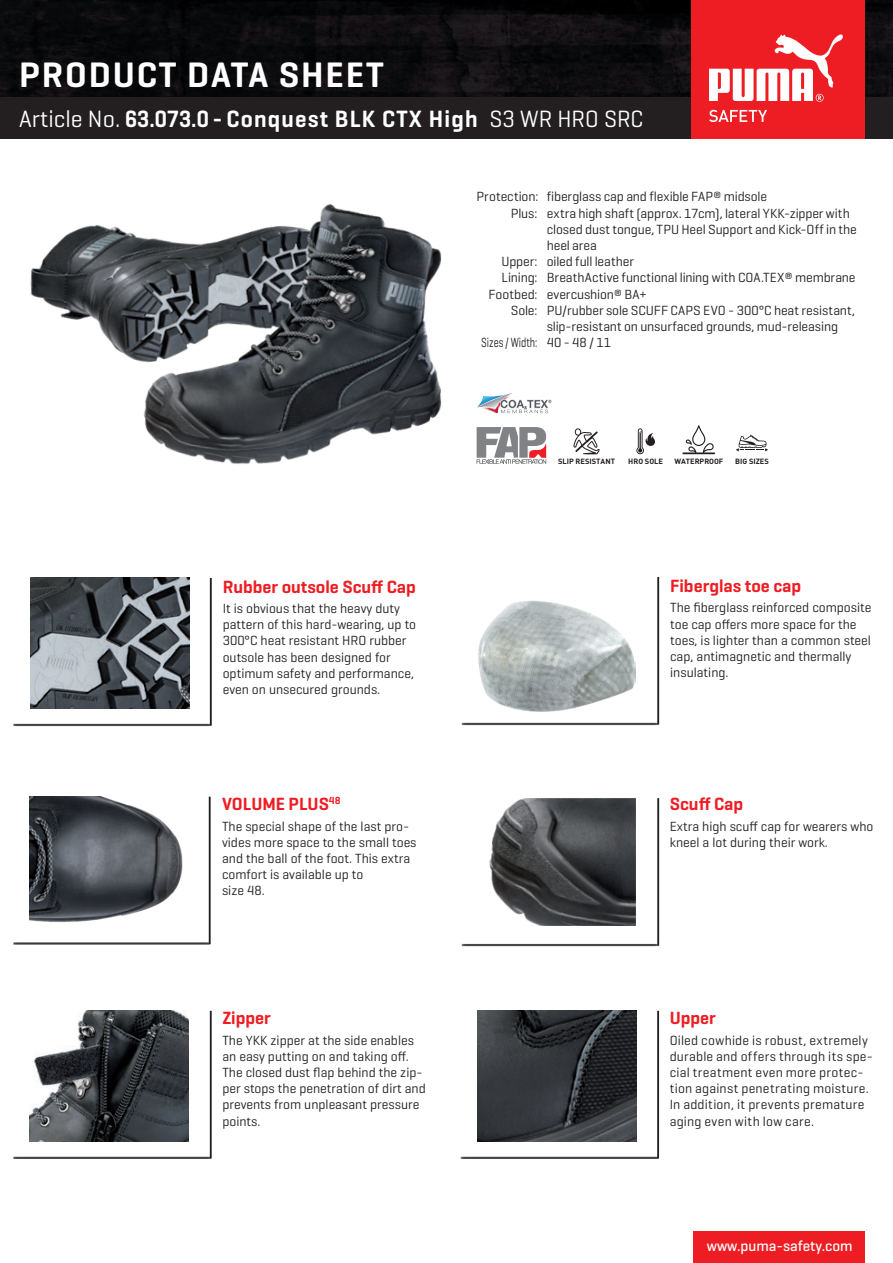
<style>
.page{position:relative;width:893px;height:1263px;background:#fff}
.page>*{position:absolute;margin:0;border:0;box-sizing:border-box;transform-origin:0 0}
.t1{font:600 36px "Geogrotesque";letter-spacing:.05em;color:#fff}
.t2{font:600 24px "Geogrotesque";letter-spacing:.05em;color:#fff;scale:.9 1}
.t3{font:600 18px "Geogrotesque";color:#ee1d23}
.t4{font:500 15px "Geogrotesque";color:#fff}
.t5{font:13.5px/16.2px "Geogrotesque";color:#231f20}
.t6{font:13.5px "Geogrotesque";color:#231f20;scale:.75 1}
.t7{font:700 7.5px "FFDI Nfor PUMA";color:#231f20}
.s1{font-weight:400}
</style>
<div class="page">
<img style="left:0;top:0;width:893px;height:97px">
<hr style="left:13px;top:724px;width:198px;height:2px;background:#231f20">
<hr style="left:210px;top:578px;width:2px;height:147px;background:#231f20">
<img style="left:478px;top:1011px;width:159px;height:130px">
<img style="left:29px;top:1011px;width:159px;height:130px">
<hr style="left:461px;top:1156px;width:198px;height:3px;background:#231f20">
<hr style="left:657px;top:1011px;width:2px;height:147px;background:#231f20">
<hr style="left:462px;top:723px;width:197px;height:2px;background:#231f20">
<hr style="left:657px;top:577px;width:2px;height:147px;background:#231f20">
<div style="left:0;top:97px;width:893px;height:41px;background:#231f20"></div>
<img style="left:30px;top:578px;width:160px;height:131px">
<img style="left:489px;top:800px;width:145px;height:124px">
<div style="left:477px;top:797px;width:160px;height:130px;border:2px solid #fff"></div>
<hr style="left:462px;top:944px;width:197px;height:2px;background:#231f20">
<hr style="left:657px;top:798px;width:2px;height:148px;background:#231f20">
<img style="left:29px;top:797px;width:154px;height:126px">
<hr style="left:13px;top:942px;width:197px;height:3px;background:#231f20">
<hr style="left:209px;top:797px;width:2px;height:147px;background:#231f20">
<hr style="left:13px;top:1156px;width:198px;height:3px;background:#231f20">
<hr style="left:210px;top:1011px;width:2px;height:147px;background:#231f20">
<img style="left:30px;top:204px;width:412px;height:260px">
<div style="left:691px;top:0;width:173px;height:138px;background:#ee1d23"></div>
<div style="left:693px;top:1232px;width:171px;height:31px;background:#ee1d23"></div>
<svg style="left:709px;top:110px;width:58px;height:12px"></svg>
<svg style="left:709px;top:34px;width:134px;height:68px"></svg>
<img style="left:478px;top:600px;width:157px;height:112px">
<svg style="left:682px;top:425px;width:33px;height:29px"></svg>
<svg style="left:636px;top:428px;width:19px;height:26px"></svg>
<svg style="left:477px;top:427px;width:69px;height:37px"></svg>
<svg style="left:573px;top:428px;width:27px;height:26px"></svg>
<svg style="left:477px;top:393px;width:75px;height:20px"></svg>
<svg style="left:736px;top:435px;width:32px;height:16px"></svg>
<h1 class="t1" style="left:19px;top:52px;width:366px">PRODUCT DATA SHEET</h1>
<h2 class="t2" style="left:19px;top:104px;width:695px"><span class="s1">Article No.</span> 63.073.0 - Conquest BLK CTX High <span class="s1">S3 WR HRO SRC</span></h2>
<p class="t5" style="left:477px;top:188px;width:292px">Protection: fiberglass cap and flexible FAP® midsole</p>
<p class="t5" style="left:511px;top:205px;width:341px">Plus: extra high shaft (approx. 17cm), lateral YKK-zipper with</p>
<p class="t5" style="left:547px;top:221px;width:312px">closed dust tongue, TPU Heel Support and Kick-Off in the</p>
<p class="t5" style="left:547px;top:237px;width:52px">heel area</p>
<p class="t5" style="left:501px;top:253px;width:134px">Upper: oiled full leather</p>
<p class="t5" style="left:501px;top:269px;width:356px">Lining: BreathActive functional lining with COA.TEX® membrane</p>
<p class="t5" style="left:488px;top:286px;width:160px">Footbed: evercushion® BA+</p>
<p class="t5" style="left:511px;top:302px;width:346px">Sole: PU/rubber sole SCUFF CAPS EVO - 300°C heat resistant,</p>
<p class="t5" style="left:547px;top:318px;width:293px">slip-resistant on unsurfaced grounds, mud-releasing</p>
<p class="t6" style="left:481px;top:334px;width:175px">Sizes / Width: 40 - 48 / 11</p>
<h3 class="t3" style="left:223px;top:575px;width:195px">Rubber outsole Scuff Cap</h3>
<p class="t5" style="left:223px;top:600px;width:195px">It is obvious that the heavy duty pattern of this hard-wearing, up to<br>300°C heat resistant HRO rubber outsole has been designed for optimum safety and performance, even on unsecured grounds.</p>
<h3 class="t3" style="left:222px;top:793px;width:120px">VOLUME PLUS<sup>48</sup></h3>
<p class="t5" style="left:222px;top:817px;width:196px">The special shape of the last pro&shy;vides more space to the small toes and the ball of the foot. This extra comfort is available up to<br>size 48.</p>
<h3 class="t3" style="left:222px;top:1007px;width:50px">Zipper</h3>
<p class="t5" style="left:222px;top:1031px;width:205px">The YKK zipper at the side enables an easy putting on and taking off.<br>The closed dust flap behind the zip&shy;per stops the penetration of dirt and prevents from unpleasant pressure points.</p>
<p class="t7" style="left:558px;top:455px;width:58px">SLIP RESISTANT</p>
<p class="t7" style="left:628px;top:455px;width:36px">HRO SOLE</p>
<p class="t7" style="left:674px;top:455px;width:51px">WATERPROOF</p>
<p class="t7" style="left:735px;top:455px;width:35px">BIG SIZES</p>
<h3 class="t3" style="left:670px;top:574px;width:133px">Fiberglas toe cap</h3>
<p class="t5" style="left:670px;top:599px;width:203px">The fiberglass reinforced composite toe cap offers more space for the toes, is lighter than a common steel cap, antimagnetic and thermally insulating.</p>
<h3 class="t3" style="left:670px;top:793px;width:75px">Scuff Cap</h3>
<p class="t5" style="left:670px;top:818px;width:205px">Extra high scuff cap for wearers who kneel a lot during their work.</p>
<h3 class="t3" style="left:670px;top:1007px;width:48px">Upper</h3>
<p class="t5" style="left:670px;top:1031px;width:205px">Oiled cowhide is robust, extremely durable and offers through its spe&shy;cial treatment even more protec&shy;tion against penetrating moisture.<br>In addition, it prevents premature aging even with low care.</p>
<p class="t4" style="left:707px;top:1236px;width:147px">www.puma-safety.com</p>
</div>
